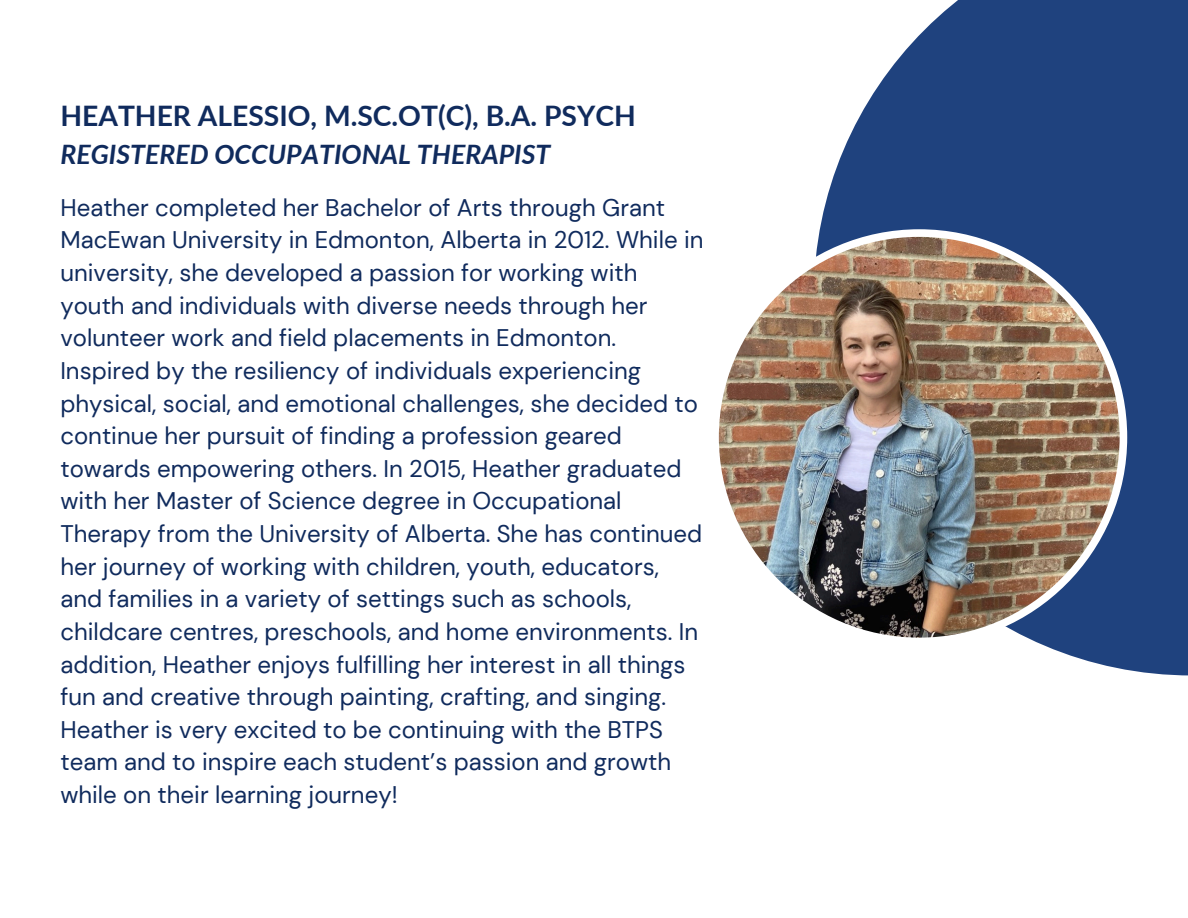
<style>
.page{position:relative;width:1188px;height:918px;background:#fff}
.page>*{position:absolute;margin:0;border:0;box-sizing:border-box;transform-origin:0 0}
.t1{font:700 28.2px "Lato";color:#102b5d}
.t2{font:italic 700 26.7px "Lato";color:#102b5d}
.t3{font:24px/32.7px "DM Sans";color:#102b5d}
</style>
<div class="page">
<svg style="left:820px;top:0;width:368px;height:675px;fill:#1f427e"></svg>
<img style="left:718px;top:229px;width:409px;height:416px">
<p class="t1" style="left:60px;top:99px;width:577px">HEATHER ALESSIO, M.SC.OT(C), B.A. PSYCH</p>
<p class="t2" style="left:60px;top:137px;width:492px">REGISTERED OCCUPATIONAL THERAPIST</p>
<p class="t3" style="left:60px;top:191px;width:606px">Heather completed her Bachelor of Arts through Grant</p>
<p class="t3" style="left:60px;top:224px;width:645px">MacEwan University in Edmonton, Alberta in 2012. While in</p>
<p class="t3" style="left:60px;top:256px;width:643px">university, she developed a passion for working with youth and individuals with diverse needs through her volunteer work and field placements in Edmonton.<br>Inspired by the resiliency of individuals experiencing physical, social, and emotional challenges, she decided to continue her pursuit of finding a profession geared towards empowering others. In 2015, Heather graduated with her Master of Science degree in Occupational Therapy from the University of Alberta. She has continued her journey of working with children, youth, educators, and families in a variety of settings such as schools, childcare centres, preschools, and home environments. In</p>
<p class="t3" style="left:60px;top:648px;width:627px">addition, Heather enjoys fulfilling her interest in all things fun and creative through painting, crafting, and singing.<br>Heather is very excited to be continuing with the BTPS team and to inspire each student’s passion and growth while on their learning journey!</p>
</div>
